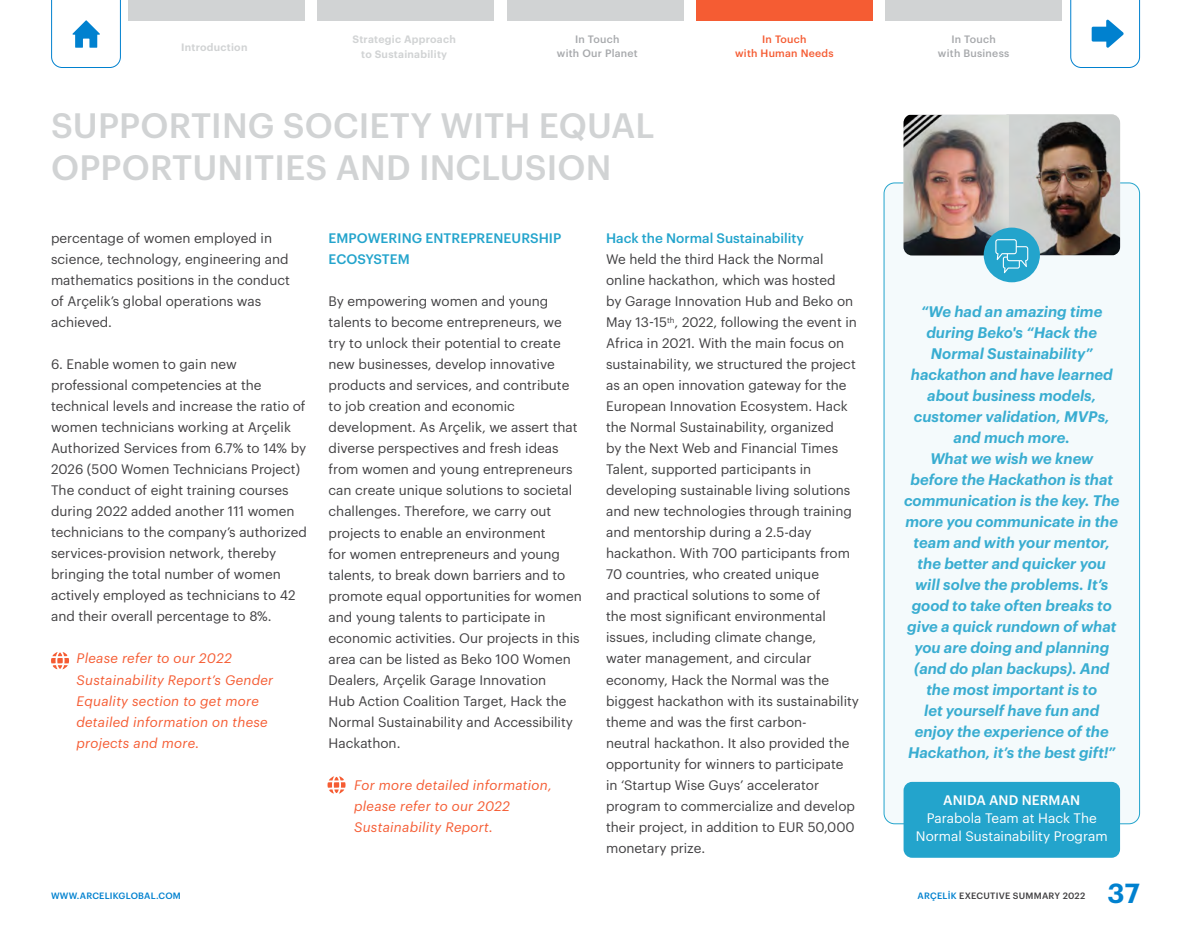
<style>
.page{position:relative;width:1191px;height:936px;background:#fff}
.page>*{position:absolute;margin:0;border:0;box-sizing:border-box;transform-origin:0 0}
.t1{font:500 34.5px/42px "Graphik";letter-spacing:.005em;color:#d1d3d4}
.t2{font:600 27px "Graphik";color:#0081cf}
.t3{font:italic 600 15px/21px "Graphik";color:#39add1;text-align:center}
.t4{font:13.5px/21px "Graphik";color:#414042}
.t5{font:italic 13.5px/21px "Graphik";letter-spacing:.02em;color:#f55c33}
.t6{font:500 13.5px/21px "Graphik";color:#23a4cc}
.t7{font:13.5px/18px "Graphik";color:#fff;text-align:center}
.t8{font:500 13.5px "Graphik";letter-spacing:.005em;color:#fff}
.t9{font:600 10.5px/15px "Graphik";letter-spacing:.025em;color:#d1d3d4;text-align:center}
.t10{font:500 10.5px/13.5px "Graphik";letter-spacing:.025em;color:#a7a9ac;text-align:center}
.t11{font:500 10.5px/13.5px "Graphik";letter-spacing:.025em;color:#f55c33;text-align:center}
.t12{font:500 9px "Graphik";letter-spacing:.025em;color:#414042}
.t13{font:500 9px "Graphik";letter-spacing:.025em;color:#0081cf}
.s1{color:#0081cf}
</style>
<div class="page">
<div style="left:128px;top:0;width:177px;height:21px;background:#d1d3d4"></div>
<div style="left:317px;top:0;width:177px;height:21px;background:#d1d3d4"></div>
<div style="left:507px;top:0;width:176px;height:21px;background:#d1d3d4"></div>
<div style="left:696px;top:0;width:176px;height:21px;background:#f55c33"></div>
<div style="left:885px;top:0;width:176px;height:21px;background:#d1d3d4"></div>
<svg style="left:51px;top:0;width:70px;height:68px"></svg>
<svg style="left:1070px;top:0;width:70px;height:68px"></svg>
<div style="left:884px;top:183px;width:255px;height:640px;background:#f4fafc;border-radius:11px"></div>
<div style="left:903px;top:781px;width:217px;height:76px;background:#23a4cc;border-radius:9px"></div>
<img style="left:1006px;top:114px;width:114px;height:141px">
<img style="left:903px;top:115px;width:106px;height:140px">
<div style="left:983px;top:227px;width:57px;height:55px;background:#23a4cc;border-radius:50%"></div>
<svg style="left:995px;top:239px;width:33px;height:34px"></svg>
<svg style="left:51px;top:652px;width:18px;height:17px"></svg>
<svg style="left:327px;top:776px;width:18px;height:17px"></svg>
<p class="t9" style="left:352px;top:31px;width:105px">Strategic Approach to Sustainability</p>
<p class="t10" style="left:938px;top:32px;width:73px">In Touch<br>with Business</p>
<p class="t9" style="left:181px;top:38px;width:68px">Introduction</p>
<p class="t10" style="left:557px;top:32px;width:82px">In Touch<br>with Our Planet</p>
<p class="t11" style="left:735px;top:32px;width:100px">In Touch<br>with Human Needs</p>
<h1 class="t1" style="left:51px;top:102px;width:605px">SUPPORTING SOCIETY WITH EQUAL<br>OPPORTUNITIES AND INCLUSION</h1>
<p class="t4" style="left:51px;top:226px;width:240px">percentage of women employed in science, technology, engineering and mathematics positions in the conduct of Arçelik’s global operations was achieved.</p>
<p class="t4" style="left:51px;top:352px;width:257px">6. Enable women to gain new professional competencies at the technical levels and increase the ratio of women technicians working at Arçelik Authorized Services from 6.7% to 14% by 2026 (500 Women Technicians Project)<br>The conduct of eight training courses during 2022 added another 111 women technicians to the company’s authorized services-provision network, thereby bringing the total number of women actively employed as technicians to 42 and their overall percentage to 8%.</p>
<p class="t5" style="left:77px;top:647px;width:198px">Please refer to our 2022<br>Sustainability Report’s Gender<br>Equality section to get more detailed information on these projects and more.</p>
<p class="t6" style="left:328px;top:227px;width:234px">EMPOWERING ENTREPRENEURSHIP<br>ECOSYSTEM</p>
<p class="t4" style="left:328px;top:290px;width:255px">By empowering women and young talents to become entrepreneurs, we try to unlock their potential to create new businesses, develop innovative products and services, and contribute to job creation and economic development. As Arçelik, we assert that diverse perspectives and fresh ideas from women and young entrepreneurs can create unique solutions to societal challenges. Therefore, we carry out projects to enable an environment<br>for women entrepreneurs and young talents, to break down barriers and to promote equal opportunities for women and young talents to participate in economic activities. Our projects in this area can be listed as Beko 100 Women Dealers, Arçelik Garage Innovation<br>Hub Action Coalition Target, Hack the Normal Sustainability and Accessibility Hackathon.</p>
<p class="t5" style="left:354px;top:773px;width:199px">For more detailed information, please refer to our 2022<br>Sustainability Report.</p>
<p class="t6" style="left:606px;top:227px;width:199px">Hack the Normal Sustainability</p>
<p class="t4" style="left:606px;top:248px;width:254px">We held the third Hack the Normal online hackathon, which was hosted<br>by Garage Innovation Hub and Beko on May 13-15<sup>th</sup>, 2022, following the event in Africa in 2021. With the main focus on sustainability, we structured the project as an open innovation gateway for the European Innovation Ecosystem. Hack the Normal Sustainability, organized<br>by the Next Web and Financial Times Talent, supported participants in developing sustainable living solutions and new technologies through training and mentorship during a 2.5-day hackathon. With 700 participants from 70 countries, who created unique<br>and practical solutions to some of<br>the most significant environmental issues, including climate change,<br>water management, and circular economy, Hack the Normal was the biggest hackathon with its sustainability theme and was the first carbon-<br>neutral hackathon. It also provided the opportunity for winners to participate<br>in ‘Startup Wise Guys’ accelerator program to commercialize and develop their project, in addition to EUR 50,000 monetary prize.</p>
<p class="t3" style="left:904px;top:299px;width:217px">“We had an amazing time during Beko's “Hack the<br>Normal Sustainability” hackathon and have learned about business models, customer validation, MVPs, and much more.<br>What we wish we knew<br>before the Hackathon is that communication is the key. The more you communicate in the team and with your mentor, the better and quicker you will solve the problems. It’s good to take often breaks to give a quick rundown of what you are doing and planning (and do plan backups). And the most important is to<br>let yourself have fun and enjoy the experience of the<br>Hackathon, it’s the best gift!”</p>
<p class="t8" style="left:943px;top:789px;width:138px">ANIDA AND NERMAN</p>
<p class="t7" style="left:916px;top:808px;width:193px">Parabola Team at Hack The<br>Normal Sustainability Program</p>
<p class="t13" style="left:51px;top:888px;width:131px">WWW.ARCELIKGLOBAL.COM</p>
<p class="t12" style="left:917px;top:888px;width:169px"><span class="s1">ARÇELİK</span> EXECUTIVE SUMMARY 2022</p>
<h2 class="t2" style="left:1107px;top:872px;width:34px">37</h2>
</div>
